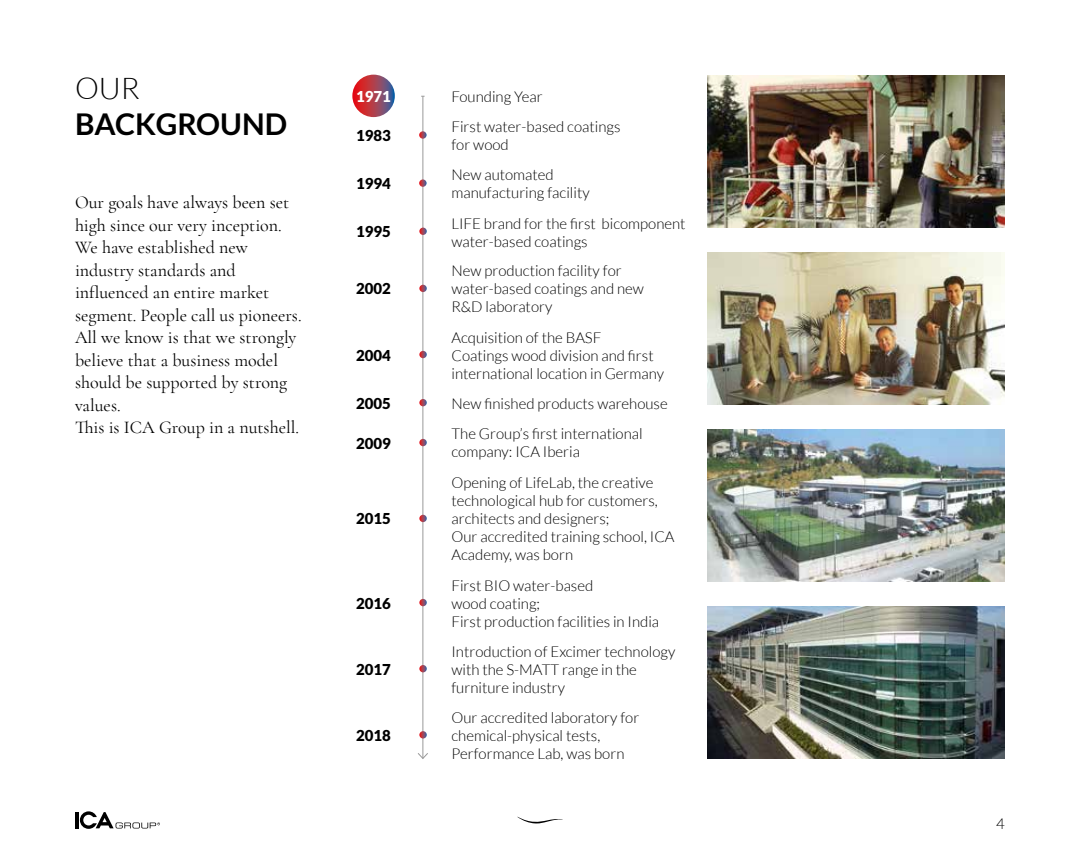
<style>
.page{position:relative;width:1080px;height:864px;background:#fff}
.page>*{position:absolute;margin:0;border:0;box-sizing:border-box;transform-origin:0 0}
.t1{font:700 30px "Lato";color:#000}
.t2{font:300 30px "Lato";color:#000}
.t3{font:18px/22.5px "Cormorant Garamond";color:#000}
.t4{font:300 15px/18px "Lato";color:#000}
.t5{font:900 15px "Lato";color:#000}
.t6{font:900 15px "Lato";color:#fff}
</style>
<div class="page">
<svg style="left:517px;top:817px;width:46px;height:7px"></svg>
<hr style="left:75px;top:812px;width:3px;height:16px;background:#000">
<svg style="left:80px;top:811px;width:80px;height:18px"></svg>
<img style="left:707px;top:252px;width:298px;height:152px">
<img style="left:707px;top:607px;width:298px;height:152px">
<img style="left:707px;top:76px;width:298px;height:152px">
<img style="left:707px;top:429px;width:298px;height:153px">
<hr style="left:423px;top:96px;width:1px;height:662px;background:#999">
<svg style="left:418px;top:752px;width:10px;height:7px"></svg>
<svg style="left:352px;top:75px;width:43px;height:42px"></svg>
<svg style="left:419px;top:179px;width:8px;height:8px"></svg>
<svg style="left:419px;top:131px;width:8px;height:8px"></svg>
<svg style="left:419px;top:228px;width:8px;height:7px"></svg>
<svg style="left:419px;top:285px;width:8px;height:7px"></svg>
<svg style="left:419px;top:351px;width:8px;height:7px"></svg>
<svg style="left:419px;top:399px;width:8px;height:7px"></svg>
<svg style="left:419px;top:439px;width:8px;height:7px"></svg>
<svg style="left:419px;top:599px;width:8px;height:7px"></svg>
<svg style="left:419px;top:665px;width:8px;height:7px"></svg>
<svg style="left:419px;top:731px;width:8px;height:8px"></svg>
<svg style="left:419px;top:515px;width:8px;height:7px"></svg>
<h1 class="t2" style="left:75px;top:72px;width:66px">OUR</h1>
<h1 class="t1" style="left:75px;top:107px;width:214px">BACKGROUND</h1>
<p class="t3" style="left:75px;top:191px;width:228px">Our goals have always been set high since our very inception.<br>We have established new industry standards and influenced an entire market segment. People call us pioneers.<br>All we know is that we strongly believe that a business model should be supported by strong values.<br>This is ICA Group in a nutshell.</p>
<p class="t6" style="left:356px;top:88px;width:36px">1971</p>
<p class="t4" style="left:452px;top:88px;width:93px">Founding Year</p>
<p class="t5" style="left:356px;top:127px;width:36px">1983</p>
<p class="t4" style="left:451px;top:118px;width:170px">First water-based coatings for wood</p>
<p class="t5" style="left:356px;top:175px;width:36px">1994</p>
<p class="t4" style="left:452px;top:166px;width:140px">New automated manufacturing facility</p>
<p class="t5" style="left:356px;top:223px;width:36px">1995</p>
<p class="t4" style="left:451px;top:215px;width:236px">LIFE brand for the first bicomponent water-based coatings</p>
<p class="t5" style="left:356px;top:280px;width:36px">2002</p>
<p class="t4" style="left:451px;top:262px;width:194px">New production facility for water-based coatings and new<br>R&amp;D laboratory</p>
<p class="t5" style="left:356px;top:346px;width:36px">2004</p>
<p class="t4" style="left:451px;top:328px;width:214px">Acquisition of the BASF<br>Coatings wood division and first international location in Germany</p>
<p class="t5" style="left:356px;top:394px;width:36px">2005</p>
<p class="t4" style="left:451px;top:394px;width:218px">New finished products warehouse</p>
<p class="t5" style="left:356px;top:434px;width:36px">2009</p>
<p class="t4" style="left:451px;top:425px;width:193px">The Group’s first international company: ICA Iberia</p>
<p class="t5" style="left:356px;top:510px;width:36px">2015</p>
<p class="t5" style="left:356px;top:594px;width:36px">2016</p>
<p class="t5" style="left:356px;top:660px;width:36px">2017</p>
<p class="t5" style="left:356px;top:727px;width:36px">2018</p>
<p class="t4" style="left:452px;top:474px;width:225px">Opening of LifeLab, the creative technological hub for customers, architects and designers;<br>Our accredited training school, ICA<br>Academy, was born</p>
<p class="t4" style="left:451px;top:576px;width:209px">First BIO water-based<br>wood coating;<br>First production facilities in India</p>
<p class="t4" style="left:451px;top:642px;width:225px">Introduction of Excimer technology with the S-MATT range in the furniture industry</p>
<p class="t4" style="left:451px;top:709px;width:189px">Our accredited laboratory for chemical-physical tests,<br>Performance Lab, was born</p>
<p class="t4" style="left:996px;top:815px;width:10px">4</p>
</div>
